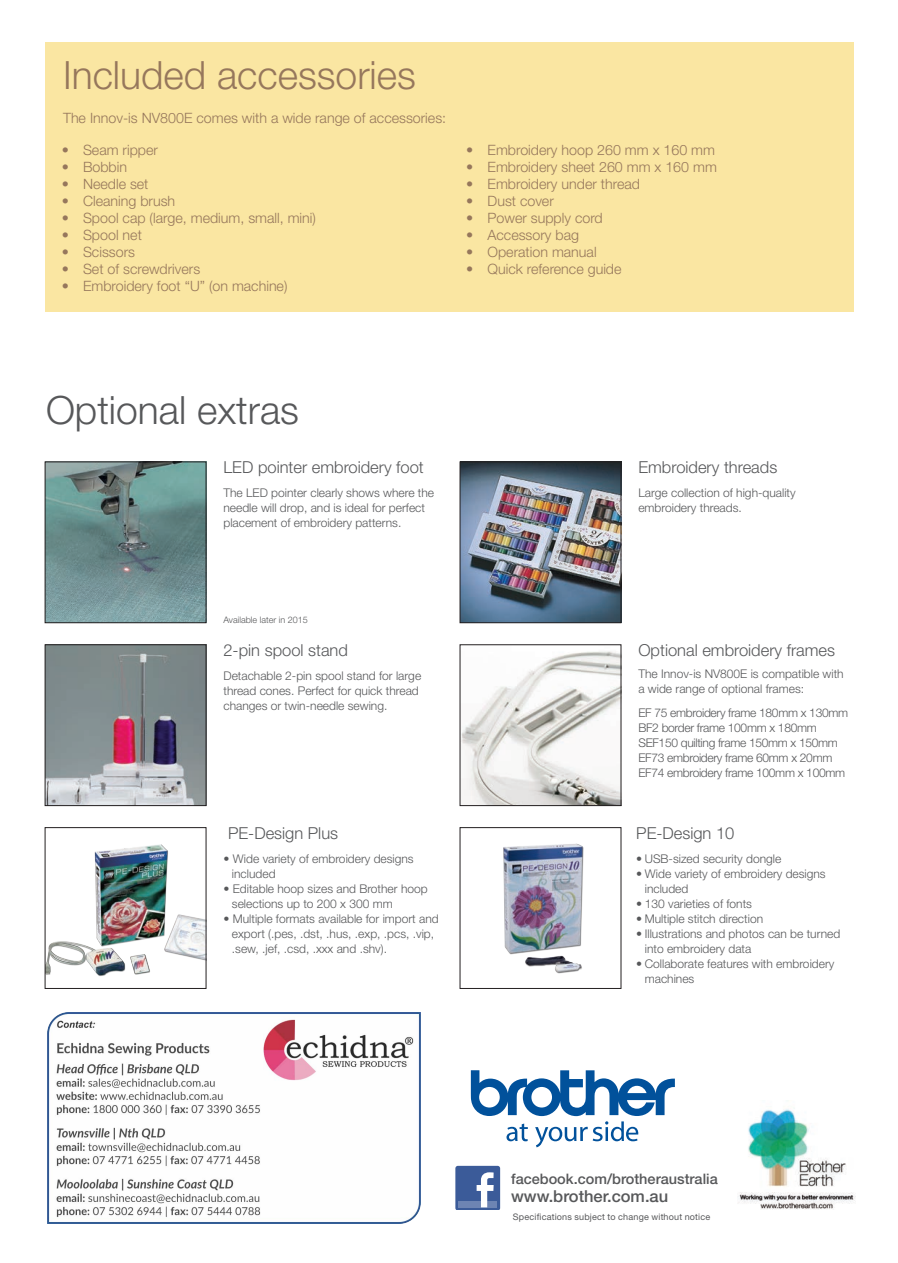
<style>
.page{position:relative;width:898px;height:1263px;background:#fff}
.page>*{position:absolute;margin:0;border:0;box-sizing:border-box;transform-origin:0 0}
.t1{font:300 39px "Helvetica Neue LT Std";color:#96775c}
.t2{font:300 39px "Helvetica Neue LT Std";color:#57585a}
.t3{font:300 16.5px "Helvetica Neue LT Std";color:#57585a}
.t4{font:500 16.5px "Helvetica Neue LT Std";color:#57585a}
.t5{font:500 14.55px "Helvetica Neue LT Std";color:#57585a}
.t6{font:300 14.25px "Helvetica Neue LT Std";color:#96775c}
.t7{font:300 12px/15px "Helvetica Neue LT Std";color:#57585a}
.t8{font:300 12px/15px "Helvetica Neue LT Std";letter-spacing:-.025em;color:#57585a}
.t9{font:9px "Helvetica Neue LT Std";letter-spacing:.02em;color:#57585a}
.t10{font:300 9px "Helvetica Neue LT Std";color:#57585a}
</style>
<div class="page">
<img style="left:461px;top:651px;width:158px;height:153px">
<div style="left:459px;top:644px;width:162px;height:162px;border:1px solid #231f20"></div>
<img style="left:47px;top:463px;width:157px;height:158px">
<div style="left:45px;top:461px;width:161px;height:162px;border:1px solid #231f20"></div>
<img style="left:47px;top:646px;width:157px;height:158px">
<div style="left:45px;top:644px;width:161px;height:162px;border:1px solid #231f20"></div>
<img style="left:47px;top:844px;width:157px;height:132px">
<div style="left:45px;top:827px;width:161px;height:162px;border:1px solid #231f20"></div>
<img style="left:503px;top:843px;width:81px;height:131px">
<div style="left:459px;top:827px;width:162px;height:162px;border:1px solid #231f20"></div>
<img style="left:461px;top:463px;width:158px;height:158px">
<div style="left:459px;top:461px;width:162px;height:162px;border:1px solid #231f20"></div>
<div style="left:45px;top:43px;width:808px;height:269px;background:#fae6a2"></div>
<svg style="left:470px;top:1070px;width:204px;height:77px"></svg>
<img style="left:738px;top:1108px;width:117px;height:102px">
<svg style="left:455px;top:1166px;width:45px;height:43px;background:#617bad"></svg>
<img style="left:48px;top:1013px;width:372px;height:211px">
<h1 class="t1" style="left:63px;top:51px;width:354px">Included accessories</h1>
<p class="t6" style="left:63px;top:110px;width:384px">The Innov-is NV800E comes with a wide range of accessories:</p>
<p class="t6" style="left:62px;top:141px;width:98px">• Seam ripper</p>
<p class="t6" style="left:62px;top:158px;width:67px">• Bobbin</p>
<p class="t6" style="left:62px;top:175px;width:88px">• Needle set</p>
<p class="t6" style="left:62px;top:192px;width:115px">• Cleaning brush</p>
<p class="t6" style="left:62px;top:209px;width:256px">• Spool cap (large, medium, small, mini)</p>
<p class="t6" style="left:62px;top:226px;width:82px">• Spool net</p>
<p class="t6" style="left:62px;top:243px;width:75px">• Scissors</p>
<p class="t6" style="left:62px;top:260px;width:140px">• Set of screwdrivers</p>
<p class="t6" style="left:62px;top:278px;width:227px">• Embroidery foot “U” (on machine)</p>
<p class="t6" style="left:466px;top:141px;width:250px">• Embroidery hoop 260 mm x 160 mm</p>
<p class="t6" style="left:466px;top:158px;width:252px">• Embroidery sheet 260 mm x 160 mm</p>
<p class="t6" style="left:466px;top:175px;width:175px">• Embroidery under thread</p>
<p class="t6" style="left:466px;top:192px;width:89px">• Dust cover</p>
<p class="t6" style="left:466px;top:209px;width:138px">• Power supply cord</p>
<p class="t6" style="left:466px;top:226px;width:114px">• Accessory bag</p>
<p class="t6" style="left:466px;top:243px;width:132px">• Operation manual</p>
<p class="t6" style="left:466px;top:260px;width:157px">• Quick reference guide</p>
<h1 class="t2" style="left:46px;top:386px;width:254px">Optional extras</h1>
<h2 class="t3" style="left:223px;top:457px;width:202px">LED pointer embroidery foot</h2>
<p class="t7" style="left:223px;top:485px;width:212px">The LED pointer clearly shows where the needle will drop, and is ideal for perfect placement of embroidery patterns.</p>
<p class="t10" style="left:223px;top:614px;width:86px">Available later in 2015</p>
<h2 class="t3" style="left:223px;top:640px;width:126px">2-pin spool stand</h2>
<p class="t7" style="left:223px;top:668px;width:199px">Detachable 2-pin spool stand for large thread cones. Perfect for quick thread changes or twin-needle sewing.</p>
<h2 class="t3" style="left:228px;top:823px;width:112px">PE-Design Plus</h2>
<p class="t7" style="left:232px;top:850px;width:183px;text-indent:-9px">• Wide variety of embroidery designs included</p>
<p class="t7" style="left:232px;top:880px;width:197px;text-indent:-9px">• Editable hoop sizes and Brother hoop selections up to 200 x 300 mm</p>
<p class="t7" style="left:232px;top:910px;width:208px;text-indent:-9px">• Multiple formats available for import and export (.pes, .dst, .hus, .exp, .pcs, .vip, .sew, .jef, .csd, .xxx and .shv).</p>
<h2 class="t3" style="left:638px;top:457px;width:140px">Embroidery threads</h2>
<p class="t7" style="left:638px;top:485px;width:159px">Large collection of high-quality embroidery threads.</p>
<h2 class="t3" style="left:638px;top:640px;width:198px">Optional embroidery frames</h2>
<p class="t7" style="left:638px;top:666px;width:207px">The Innov-is NV800E is compatible with a wide range of optional frames:</p>
<p class="t8" style="left:638px;top:704px;width:211px">EF 75 embroidery frame 180mm x 130mm BF2 border frame 100mm x 180mm SEF150 quilting frame 150mm x 150mm EF73 embroidery frame 60mm x 20mm EF74 embroidery frame 100mm x 100mm</p>
<h2 class="t3" style="left:636px;top:823px;width:100px">PE-Design 10</h2>
<p class="t7" style="left:636px;top:850px;width:146px">• USB-sized security dongle</p>
<p class="t7" style="left:644px;top:865px;width:182px;text-indent:-9px">• Wide variety of embroidery designs included</p>
<p class="t7" style="left:636px;top:895px;width:117px">• 130 varieties of fonts</p>
<p class="t7" style="left:636px;top:910px;width:128px">• Multiple stitch direction</p>
<p class="t7" style="left:644px;top:925px;width:197px;text-indent:-9px">• Illustrations and photos can be turned into embroidery data</p>
<p class="t7" style="left:644px;top:955px;width:191px;text-indent:-9px">• Collaborate features with embroidery machines</p>
<p class="t5" style="left:511px;top:1170px;width:208px">facebook.com/brotheraustralia</p>
<p class="t9" style="left:512px;top:1211px;width:199px">Specifications subject to change without notice</p>
<h2 class="t4" style="left:511px;top:1186px;width:158px">www.brother.com.au</h2>
</div>
